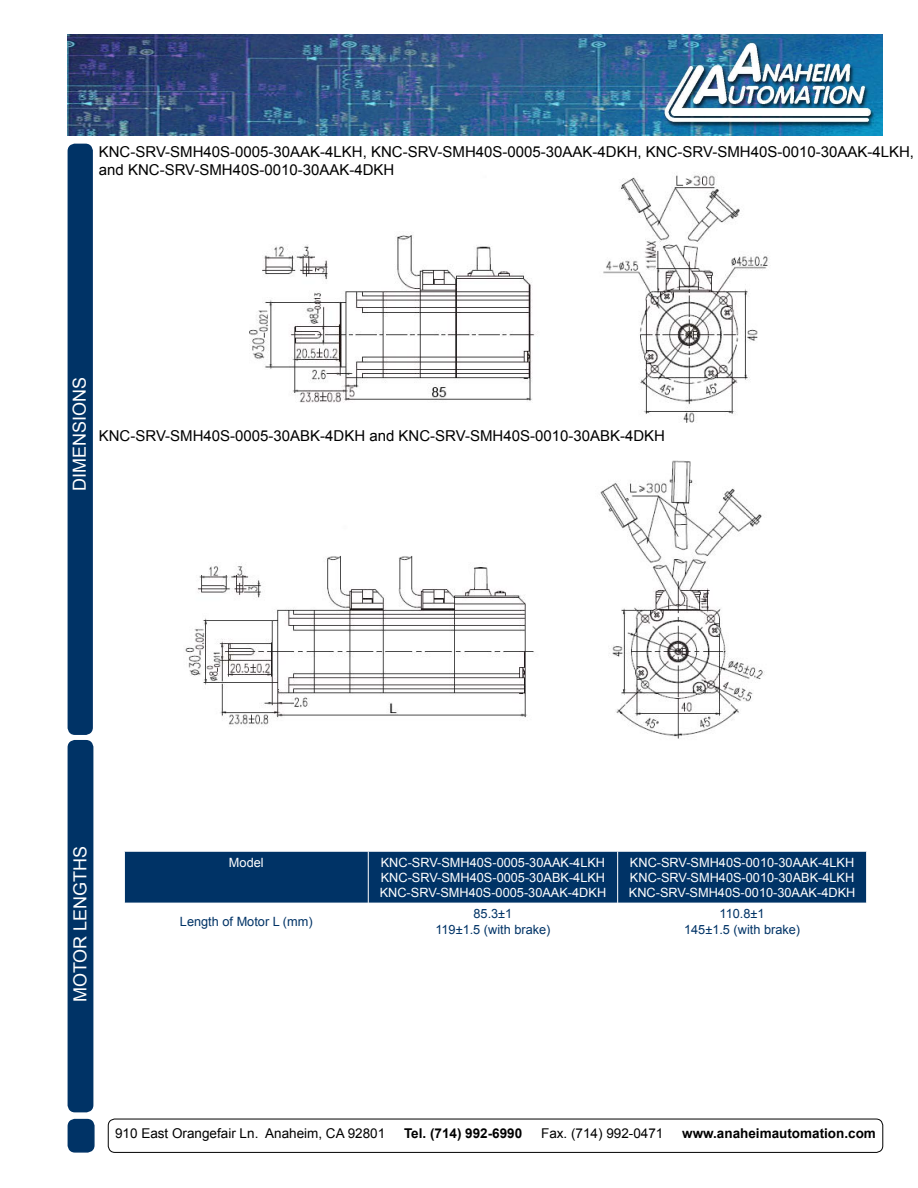
<style>
.page{position:relative;width:918px;height:1188px;background:#fff}
.page>*{position:absolute;margin:0;border:0;box-sizing:border-box;transform-origin:0 0}
.t1{font:18px "Arial";color:#fff}
.t2{font:15px/18px "Arial";color:#000}
.t3{font:13.5px "Arial";color:#000}
.t4{font:700 13.5px "Arial";color:#000}
.t5{font:12.75px/15.3px "Arial";color:#fff;text-align:justify}
.t6{font:12.75px/15.3px "Arial";color:#036;text-align:center}
</style>
<div class="page">
<img style="left:68px;top:35px;width:815px;height:101px">
<div style="left:68px;top:741px;width:25px;height:371px;background:#036;border-radius:7px"></div>
<div style="left:68px;top:740px;width:25px;height:372px;border:2px solid #036;border-radius:7px"></div>
<div style="left:68px;top:144px;width:24px;height:590px;background:#036;border-radius:7px"></div>
<div style="left:68px;top:144px;width:25px;height:591px;border:2px solid #036;border-radius:7px"></div>
<div style="left:68px;top:1120px;width:26px;height:32px;background:#036;border-radius:7px"></div>
<div style="left:68px;top:1119px;width:27px;height:34px;border:2px solid #036;border-radius:7px"></div>
<div style="left:108px;top:1119px;width:775px;height:34px;border:1px solid #000;border-radius:7px"></div>
<img style="left:185px;top:460px;width:580px;height:279px">
<img style="left:249px;top:173px;width:519px;height:250px">
<div style="left:125px;top:852px;width:741px;height:51px;background:#036"></div>
<hr style="left:368px;top:851px;width:1px;height:52px;background:#fff">
<hr style="left:617px;top:851px;width:1px;height:52px;background:#fff">
<p class="t2" style="left:99px;top:143px;width:817px">KNC-SRV-SMH40S-0005-30AAK-4LKH, KNC-SRV-SMH40S-0005-30AAK-4DKH, KNC-SRV-SMH40S-0010-30AAK-4LKH, and KNC-SRV-SMH40S-0010-30AAK-4DKH</p>
<p class="t1" style="left:68px;top:491px;width:116px;rotate:-90deg">DIMENSIONS</p>
<p class="t2" style="left:99px;top:427px;width:568px">KNC-SRV-SMH40S-0005-30ABK-4DKH and KNC-SRV-SMH40S-0010-30ABK-4DKH</p>
<p class="t1" style="left:68px;top:1002px;width:158px;rotate:-90deg">MOTOR LENGTHS</p>
<p class="t5" style="left:229px;top:855px;width:36px">Model</p>
<p class="t5" style="left:380px;top:855px;width:228px">KNC-SRV-SMH40S-0005-30AAK-4LKH KNC-SRV-SMH40S-0005-30ABK-4LKH KNC-SRV-SMH40S-0005-30AAK-4DKH</p>
<p class="t5" style="left:629px;top:855px;width:228px">KNC-SRV-SMH40S-0010-30AAK-4LKH KNC-SRV-SMH40S-0010-30ABK-4LKH KNC-SRV-SMH40S-0010-30AAK-4DKH</p>
<p class="t6" style="left:180px;top:914px;width:134px">Length of Motor L (mm)</p>
<p class="t6" style="left:435px;top:906px;width:117px">85.3±1<br>119±1.5 (with brake)</p>
<p class="t6" style="left:684px;top:906px;width:118px">110.8±1<br>145±1.5 (with brake)</p>
<p class="t3" style="left:115px;top:1125px;width:272px">910 East Orangefair Ln. Anaheim, CA 92801</p>
<p class="t4" style="left:404px;top:1125px;width:120px">Tel. (714) 992-6990</p>
<p class="t3" style="left:541px;top:1125px;width:124px">Fax. (714) 992-0471</p>
<p class="t4" style="left:682px;top:1125px;width:195px">www.anaheimautomation.com</p>
</div>
